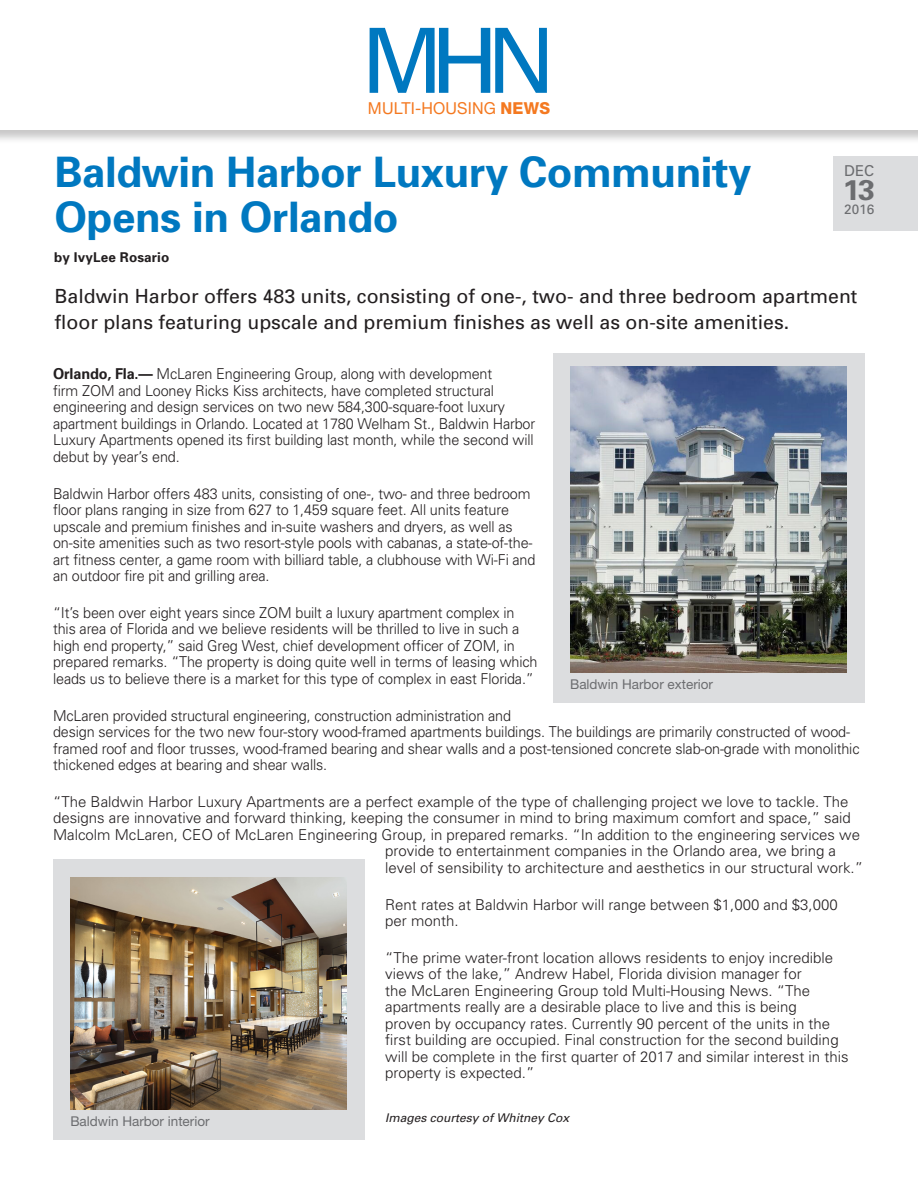
<style>
.page{position:relative;width:918px;height:1188px;background:#fff}
.page>*{position:absolute;margin:0;border:0;box-sizing:border-box;transform-origin:0 0}
.t1{font:90px "Univers";color:#0078c0;scale:.95 1}
.t2{font:700 42px/45px "Univers";letter-spacing:-.01em;color:#0078c0}
.t3{font:700 28.5px "Univers";color:#6c6d70;scale:1.08 1}
.t4{font:19.5px/25.5px "Univers";color:#231f20}
.t5{font:16.5px "Helvetica Neue LT Std";letter-spacing:.01em;color:#f47921}
.t6{font:300 15px/16.5px "Univers";letter-spacing:-.01em;color:#231f20;scale:.96 1}
.t7{font:300 15px/16.5px "Univers";letter-spacing:-.01em;color:#231f20}
.t8{font:15px "Univers";color:#6c6d70}
.t9{font:13.5px "Helvetica Neue LT Std";color:#6c6d70}
.t10{font:700 13.5px "Univers";letter-spacing:.01em;color:#231f20}
.t11{font:13.5px "Univers";color:#6c6d70}
.t12{font:italic 12px "Univers";color:#231f20}
.s1{font-weight:800}
.s2{font-weight:700}
</style>
<div class="page">
<div style="left:0;top:0;width:918px;height:144px;background:#231f20;opacity:.25"></div>
<div style="left:0;top:0;width:918px;height:130px;background:#fff"></div>
<div style="left:553px;top:353px;width:312px;height:350px;background:#dcdddf"></div>
<img style="left:570px;top:366px;width:277px;height:306px">
<div style="left:53px;top:859px;width:312px;height:281px;background:#dcdddf"></div>
<img style="left:70px;top:878px;width:277px;height:232px">
<div style="left:833px;top:156px;width:85px;height:75px;background:#dcdddf"></div>
<p class="t1" style="left:362px;top:5px;width:206px">MHN</p>
<p class="t5" style="left:368px;top:98px;width:184px">MULTI-HOUSING <span class="s1">NEWS</span></p>
<p class="t2" style="left:55px;top:148px;width:698px">Baldwin Harbor Luxury Community<br>Opens in Orlando</p>
<p class="t10" style="left:54px;top:248px;width:117px">by IvyLee Rosario</p>
<p class="t8" style="left:844px;top:162px;width:32px">DEC</p>
<p class="t3" style="left:843px;top:172px;width:31px">13</p>
<p class="t11" style="left:844px;top:201px;width:32px">2016</p>
<p class="t4" style="left:55px;top:283px;width:804px">Baldwin Harbor offers 483 units, consisting of one-, two- and three bedroom apartment floor plans featuring upscale and premium finishes as well as on-site amenities.</p>
<p class="t6" style="left:53px;top:366px;width:504px"><span class="s2">Orlando, Fla.—</span> McLaren Engineering Group, along with development<br>firm ZOM and Looney Ricks Kiss architects, have completed structural engineering and design services on two new 584,300-square-foot luxury apartment buildings in Orlando. Located at 1780 Welham St., Baldwin Harbor Luxury Apartments opened its first building last month, while the second will debut by year’s end.</p>
<p class="t6" style="left:53px;top:485px;width:504px">Baldwin Harbor offers 483 units, consisting of one-, two- and three bedroom floor plans ranging in size from 627 to 1,459 square feet. All units feature upscale and premium finishes and in-suite washers and dryers, as well as on-site amenities such as two resort-style pools with cabanas, a state-of-the&shy;art fitness center, a game room with billiard table, a clubhouse with Wi-Fi and an outdoor fire pit and grilling area.</p>
<p class="t6" style="left:53px;top:604px;width:506px">“It’s been over eight years since ZOM built a luxury apartment complex in this area of Florida and we believe residents will be thrilled to live in such a high end property,” said Greg West, chief development officer of ZOM, in prepared remarks. “The property is doing quite well in terms of leasing which leads us to believe there is a market for this type of complex in east Florida.”</p>
<p class="t6" style="left:53px;top:707px;width:842px">McLaren provided structural engineering, construction administration and<br>design services for the two new four-story wood-framed apartments buildings. The buildings are primarily constructed of wood&shy;framed roof and floor trusses, wood-framed bearing and shear walls and a post-tensioned concrete slab-on-grade with monolithic thickened edges at bearing and shear walls.</p>
<p class="t7" style="left:53px;top:793px;width:797px">“The Baldwin Harbor Luxury Apartments are a perfect example of the type of challenging project we love to tackle. The</p>
<p class="t7" style="left:53px;top:810px;width:799px">designs are innovative and forward thinking, keeping the consumer in mind to bring maximum comfort and space,” said</p>
<p class="t7" style="left:53px;top:826px;width:808px">Malcolm McLaren, CEO of McLaren Engineering Group, in prepared remarks. “In addition to the engineering services we</p>
<p class="t7" style="left:385px;top:843px;width:452px">provide to entertainment companies in the Orlando area, we bring a</p>
<p class="t7" style="left:385px;top:859px;width:479px">level of sensibility to architecture and aesthetics in our structural work.”</p>
<p class="t7" style="left:385px;top:896px;width:454px">Rent rates at Baldwin Harbor will range between $1,000 and $3,000 per month.</p>
<p class="t7" style="left:385px;top:949px;width:465px">“The prime water-front location allows residents to enjoy incredible views of the lake,” Andrew Habel, Florida division manager for<br>the McLaren Engineering Group told Multi-Housing News. “The apartments really are a desirable place to live and this is being<br>proven by occupancy rates. Currently 90 percent of the units in the first building are occupied. Final construction for the second building will be complete in the first quarter of 2017 and similar interest in this property is expected.”</p>
<p class="t12" style="left:385px;top:1110px;width:186px">Images courtesy of Whitney Cox</p>
<p class="t9" style="left:570px;top:676px;width:144px">Baldwin Harbor exterior</p>
<p class="t9" style="left:70px;top:1113px;width:141px">Baldwin Harbor interior</p>
</div>
